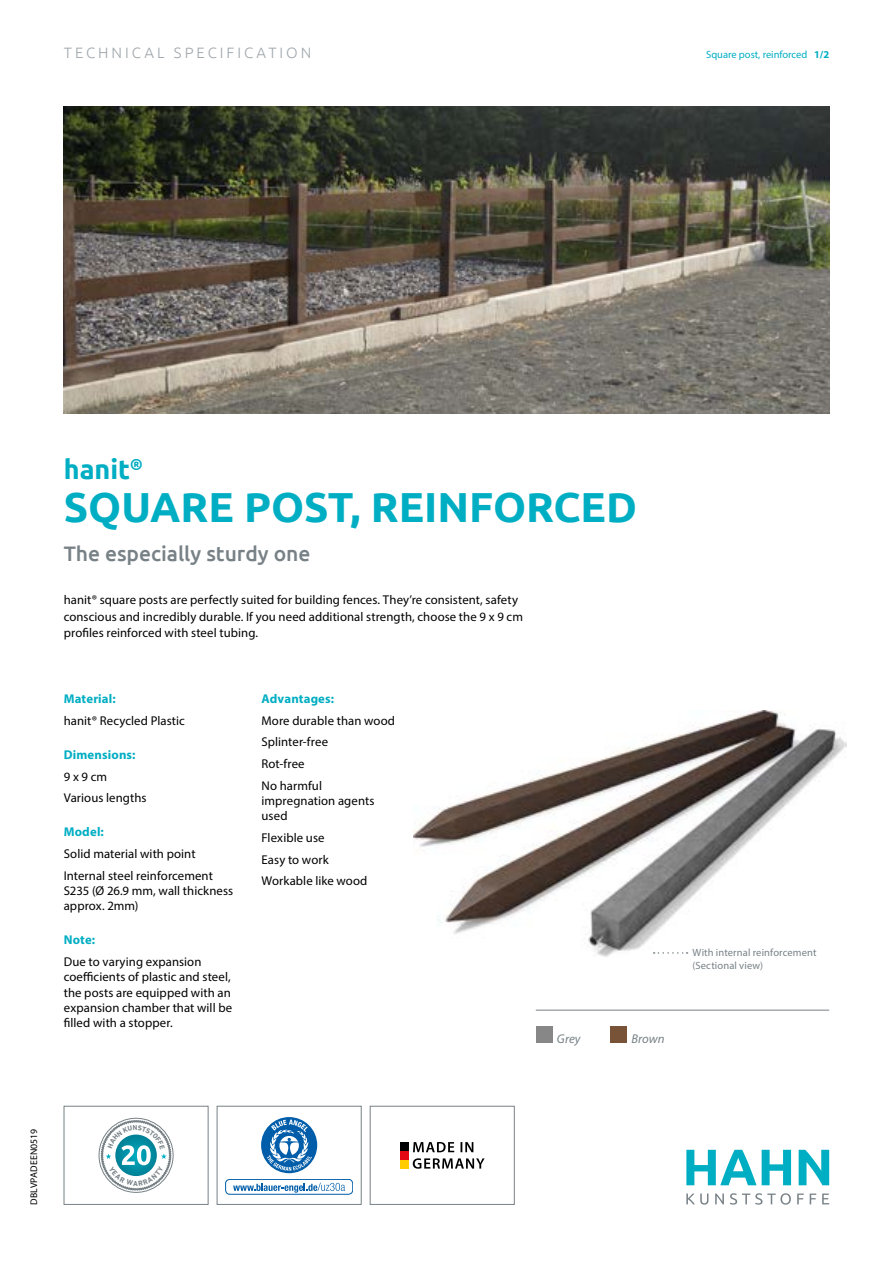
<style>
.page{position:relative;width:893px;height:1263px;background:#fff}
.page>*{position:absolute;margin:0;border:0;box-sizing:border-box;transform-origin:0 0}
.t1{font:700 42px "Ubuntu";color:#00aec3}
.t2{font:700 27px "Ubuntu";color:#00aec3}
.t3{font:500 21px "Ubuntu";color:#778186}
.t4{font:300 15px "Ubuntu";letter-spacing:.2em;color:#a0a8ad}
.t5{font:12.75px/15.3px "Myriad Pro";letter-spacing:.005em;color:#000}
.t6{font:700 12.75px "Myriad Pro";letter-spacing:.01em;color:#00aec3}
.t7{font:italic 12.75px "Myriad Pro";letter-spacing:.005em;color:#778186}
.t8{font:10.5px/13.5px "Myriad Pro";letter-spacing:.015em;color:#778186}
.t9{font:10.5px "Myriad Pro";color:#00aec3}
.t10{font:9.75px "Myriad Pro";letter-spacing:.01em;color:#000}
.s1{font-weight:700}
</style>
<div class="page">
<img style="left:64px;top:106px;width:765px;height:307px">
<img style="left:413px;top:710px;width:433px;height:247px">
<hr style="left:536px;top:1010px;width:293px;height:1px;background:#778186">
<div style="left:536px;top:1026px;width:16px;height:17px;background:#878787"></div>
<div style="left:610px;top:1026px;width:17px;height:17px;background:#785337"></div>
<svg style="left:654px;top:952px;width:33px;height:2px"></svg>
<svg style="left:762px;top:1150px;width:29px;height:35px"></svg>
<svg style="left:799px;top:1150px;width:30px;height:35px"></svg>
<svg style="left:686px;top:1193px;width:143px;height:11px"></svg>
<svg style="left:686px;top:1150px;width:70px;height:35px"></svg>
<div style="left:64px;top:1106px;width:144px;height:98px;border:1px solid #778186"></div>
<div style="left:370px;top:1106px;width:144px;height:98px;border:1px solid #778186"></div>
<div style="left:400px;top:1142px;width:8px;height:8px;background:#000"></div>
<div style="left:400px;top:1151px;width:8px;height:8px;background:#e30613"></div>
<div style="left:400px;top:1160px;width:8px;height:8px;background:#fc0"></div>
<svg style="left:413px;top:1158px;width:72px;height:11px"></svg>
<svg style="left:413px;top:1142px;width:60px;height:10px"></svg>
<div style="left:217px;top:1106px;width:144px;height:98px;border:1px solid #778186"></div>
<div style="left:225px;top:1179px;width:128px;height:15px;border:1px solid #005da9;border-radius:4px"></div>
<svg style="left:233px;top:1183px;width:112px;height:10px"></svg>
<svg style="left:261px;top:1117px;width:56px;height:56px"></svg>
<div style="left:99px;top:1118px;width:74px;height:74px;border:1px solid #778186;border-radius:50%"></div>
<svg style="left:101px;top:1120px;width:70px;height:70px"></svg>
<p class="t4" style="left:64px;top:44px;width:249px">TECHNICAL SPECIFICATION</p>
<p class="t9" style="left:706px;top:48px;width:125px">Square post, reinforced <span class="s1">1/2</span></p>
<h2 class="t2" style="left:64px;top:453px;width:81px">hanit<sup>®</sup></h2>
<h1 class="t1" style="left:64px;top:482px;width:575px">SQUARE POST, REINFORCED</h1>
<h3 class="t3" style="left:64px;top:541px;width:248px">The especially sturdy one</h3>
<p class="t5" style="left:64px;top:591px;width:461px;line-height:16.5px">hanit® square posts are perfectly suited for building fences. They’re consistent, safety conscious and incredibly durable. If you need additional strength, choose the 9 x 9 cm profiles reinforced with steel tubing.</p>
<p class="t6" style="left:64px;top:690px;width:53px">Material:</p>
<p class="t5" style="left:64px;top:713px;width:123px">hanit® Recycled Plastic</p>
<p class="t6" style="left:64px;top:746px;width:73px">Dimensions:</p>
<p class="t5" style="left:64px;top:765px;width:84px;line-height:21.6px">9 x 9 cm<br>Various lengths</p>
<p class="t6" style="left:64px;top:824px;width:42px">Model:</p>
<p class="t5" style="left:64px;top:843px;width:151px;line-height:21.6px">Solid material with point<br>Internal steel reinforcement</p>
<p class="t5" style="left:64px;top:883px;width:171px">S235 (Ø 26.9 mm, wall thickness approx. 2mm)</p>
<p class="t6" style="left:64px;top:932px;width:33px">Note:</p>
<p class="t5" style="left:64px;top:954px;width:170px">Due to varying expansion coefficients of plastic and steel, the posts are equipped with an expansion chamber that will be filled with a stopper.</p>
<p class="t6" style="left:261px;top:690px;width:74px">Advantages:</p>
<p class="t5" style="left:261px;top:709px;width:135px;line-height:21.8px">More durable than wood<br>Splinter-free<br>Rot-free<br>No harmful</p>
<p class="t5" style="left:261px;top:793px;width:115px">impregnation agents used</p>
<p class="t5" style="left:261px;top:827px;width:107px;line-height:21.8px">Flexible use<br>Easy to work<br>Workable like wood</p>
<p class="t7" style="left:557px;top:1030px;width:25px">Grey</p>
<p class="t7" style="left:631px;top:1031px;width:35px">Brown</p>
<p class="t8" style="left:693px;top:945px;width:126px">With internal reinforcement (Sectional view)</p>
<p class="t10" style="left:28px;top:1205px;width:77px;rotate:-90deg">DBLVPADEEN0519</p>
</div>
